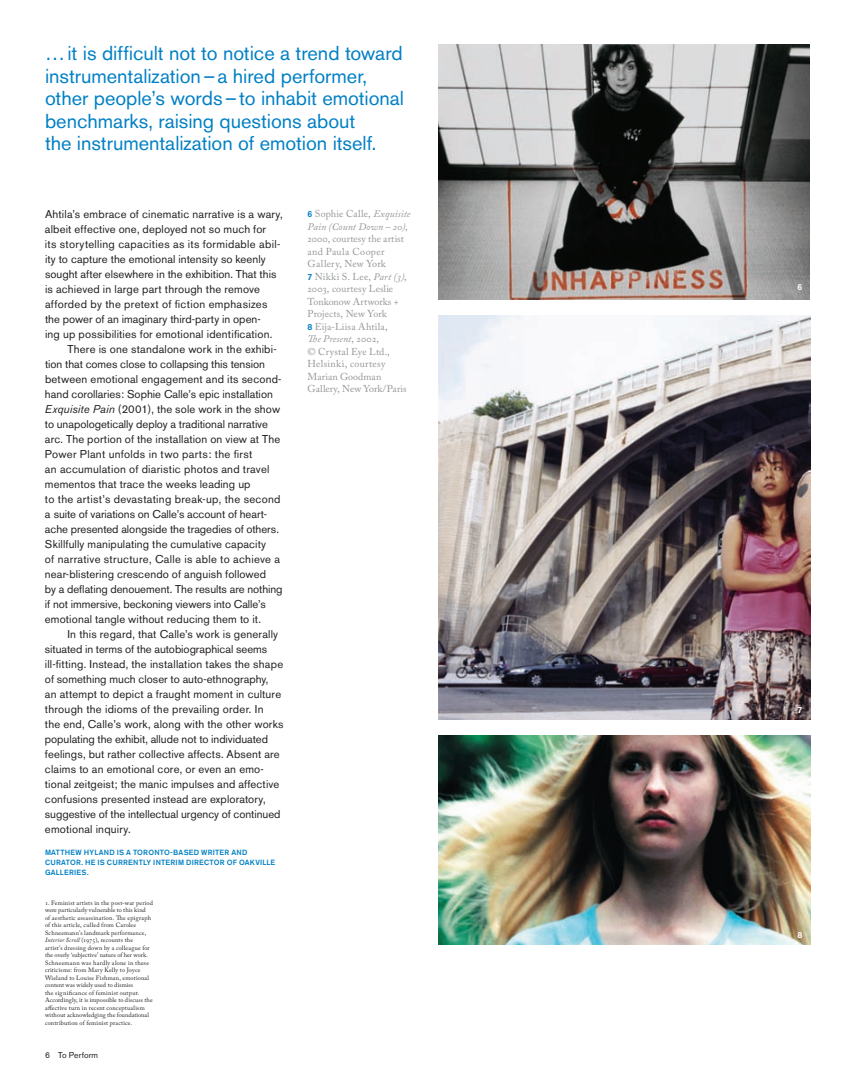
<style>
.page{position:relative;width:855px;height:1080px;background:#fff}
.page>*{position:absolute;margin:0;border:0;box-sizing:border-box;transform-origin:0 0}
.t1{font:20px/22.5px "Akzidenz Grotesk BE";color:#0080c5}
.t2{font:11.25px "Akzidenz Grotesk BE";letter-spacing:.01em;color:#231f20}
.t3{font:10px/12.5px "Adobe Caslon Pro";letter-spacing:.015em;color:#939598}
.t4{font:500 8.75px "Akzidenz Grotesk BE";color:#fff}
.t5{font:8.5px "Akzidenz Grotesk BE";letter-spacing:.01em;color:#231f20}
.t6{font:500 7.5px/10px "Akzidenz Grotesk BE";letter-spacing:.03em;color:#0080c5}
.t7{font:6.25px/7.5px "Adobe Caslon Pro";letter-spacing:.025em;color:#231f20}
.s1{font-style:italic}
.s2{font-family:"Akzidenz Grotesk BE";font-weight:500;font-size:8.75px;color:#0080c5}
</style>
<div class="page">
<img style="left:439px;top:45px;width:371px;height:255px">
<img style="left:439px;top:315px;width:371px;height:405px">
<img style="left:439px;top:735px;width:371px;height:210px">
<h1 class="t1" style="left:45px;top:42px;width:361px">…it is difficult not to notice a trend toward instrumentalization–a hired performer, other people’s words–to inhabit emotional benchmarks, raising questions about<br>the instrumentalization of emotion itself.</h1>
<p class="t2" style="left:45px;top:208px;width:239px">Ahtila’s embrace of cinematic narrative is a wary,</p>
<p class="t2" style="left:45px;top:223px;width:223px">albeit effective one, deployed not so much for</p>
<p class="t2" style="left:45px;top:238px;width:237px">its storytelling capacities as its formidable abil-</p>
<p class="t2" style="left:45px;top:253px;width:222px">ity to capture the emotional intensity so keenly</p>
<p class="t2" style="left:45px;top:268px;width:233px">sought after elsewhere in the exhibition. That this</p>
<p class="t2" style="left:45px;top:283px;width:217px">is achieved in large part through the remove</p>
<p class="t2" style="left:45px;top:298px;width:224px">afforded by the pretext of fiction emphasizes</p>
<p class="t2" style="left:45px;top:313px;width:217px">the power of an imaginary third-party in open-</p>
<p class="t2" style="left:45px;top:328px;width:229px">ing up possibilities for emotional identification.</p>
<p class="t2" style="left:68px;top:343px;width:211px">There is one standalone work in the exhibi-</p>
<p class="t2" style="left:45px;top:358px;width:222px">tion that comes close to collapsing this tension</p>
<p class="t2" style="left:45px;top:373px;width:238px">between emotional engagement and its second-</p>
<p class="t2" style="left:45px;top:388px;width:229px">hand corollaries: Sophie Calle’s epic installation</p>
<p class="t2" style="left:45px;top:403px;width:237px"><span class="s1">Exquisite Pain</span> (2001), the sole work in the show</p>
<p class="t2" style="left:45px;top:418px;width:224px">to unapologetically deploy a traditional narrative</p>
<p class="t2" style="left:45px;top:433px;width:237px">arc. The portion of the installation on view at The</p>
<p class="t2" style="left:45px;top:448px;width:209px">Power Plant unfolds in two parts: the first</p>
<p class="t2" style="left:45px;top:463px;width:226px">an accumulation of diaristic photos and travel</p>
<p class="t2" style="left:45px;top:478px;width:207px">mementos that trace the weeks leading up</p>
<p class="t2" style="left:45px;top:493px;width:237px">to the artist’s devastating break-up, the second</p>
<p class="t2" style="left:45px;top:508px;width:224px">a suite of variations on Calle’s account of heart-</p>
<p class="t2" style="left:45px;top:523px;width:235px">ache presented alongside the tragedies of others.</p>
<p class="t2" style="left:45px;top:538px;width:223px">Skillfully manipulating the cumulative capacity</p>
<p class="t2" style="left:45px;top:553px;width:237px">of narrative structure, Calle is able to achieve a</p>
<p class="t2" style="left:45px;top:568px;width:223px">near-blistering crescendo of anguish followed</p>
<p class="t2" style="left:45px;top:583px;width:239px">by a deflating denouement. The results are nothing</p>
<p class="t2" style="left:45px;top:598px;width:222px">if not immersive, beckoning viewers into Calle’s</p>
<p class="t2" style="left:45px;top:613px;width:217px">emotional tangle without reducing them to it.</p>
<p class="t2" style="left:67px;top:628px;width:212px">In this regard, that Calle’s work is generally</p>
<p class="t2" style="left:45px;top:643px;width:224px">situated in terms of the autobiographical seems</p>
<p class="t2" style="left:45px;top:658px;width:240px">ill-fitting. Instead, the installation takes the shape</p>
<p class="t2" style="left:45px;top:673px;width:225px">of something much closer to auto-ethnography,</p>
<p class="t2" style="left:45px;top:688px;width:238px">an attempt to depict a fraught moment in culture</p>
<p class="t2" style="left:45px;top:703px;width:220px">through the idioms of the prevailing order. In</p>
<p class="t2" style="left:45px;top:718px;width:240px">the end, Calle’s work, along with the other works</p>
<p class="t2" style="left:45px;top:733px;width:225px">populating the exhibit, allude not to individuated</p>
<p class="t2" style="left:45px;top:748px;width:236px">feelings, but rather collective affects. Absent are</p>
<p class="t2" style="left:45px;top:763px;width:220px">claims to an emotional core, or even an emo-</p>
<p class="t2" style="left:45px;top:778px;width:236px">tional zeitgeist; the manic impulses and affective</p>
<p class="t2" style="left:45px;top:793px;width:222px">confusions presented instead are exploratory,</p>
<p class="t2" style="left:45px;top:808px;width:237px">suggestive of the intellectual urgency of continued</p>
<p class="t2" style="left:45px;top:823px;width:87px">emotional inquiry.</p>
<p class="t6" style="left:45px;top:847px;width:232px">MATTHEW HYLAND IS A TORONTO-BASED WRITER AND<br>CURATOR. H E IS CURRENTLY I NTERIM DIRECTOR OF OAKVILLE<br>GALLERIES.</p>
<p class="t7" style="left:45px;top:899px;width:110px">1. Feminist artists in the post-war period were particularly vulnerable to this kind<br>of aesthetic assassination. The epigraph of this article, culled from Carolee Schneemann’s landmark performance, <span class="s1">Interior Scroll</span> (1975), recounts the<br>artist’s dressing down by a colleague for the overly ‘subjective’ nature of her work.<br>Schneemann was hardly alone in these criticisms: from Mary Kelly to Joyce Wieland to Louise Fishman, emotional content was widely used to dismiss<br>the significance of feminist output.<br>Accordingly, it is impossible to discuss the affective turn in recent conceptualism without acknowledging the foundational contribution of feminist practice.</p>
<p class="t5" style="left:45px;top:1049px;width:55px">6 To Perform</p>
<p class="t3" style="left:307px;top:208px;width:104px"><span class="s2">6</span> Sophie Calle, <span class="s1">Exquisite<br>Pain (Count Down – 20)</span>,<br>2000, courtesy the artist and Paula Cooper<br>Gallery, New York<br><span class="s2">7</span> Nikki S. Lee, <span class="s1">Part (3)</span>,<br>2003, courtesy Leslie<br>Tonkonow Artworks +<br>Projects, New York<br><span class="s2">8</span> Eija-Liisa Ahtila,<br><span class="s1">The Present</span>, 2002,<br>© Crystal Eye Ltd.,<br>Helsinki, courtesy<br>Marian Goodman<br>Gallery, New York/Paris</p>
<p class="t4" style="left:798px;top:281px;width:6px">6</p>
<p class="t4" style="left:798px;top:704px;width:6px">7</p>
<p class="t4" style="left:798px;top:929px;width:6px">8</p>
</div>
